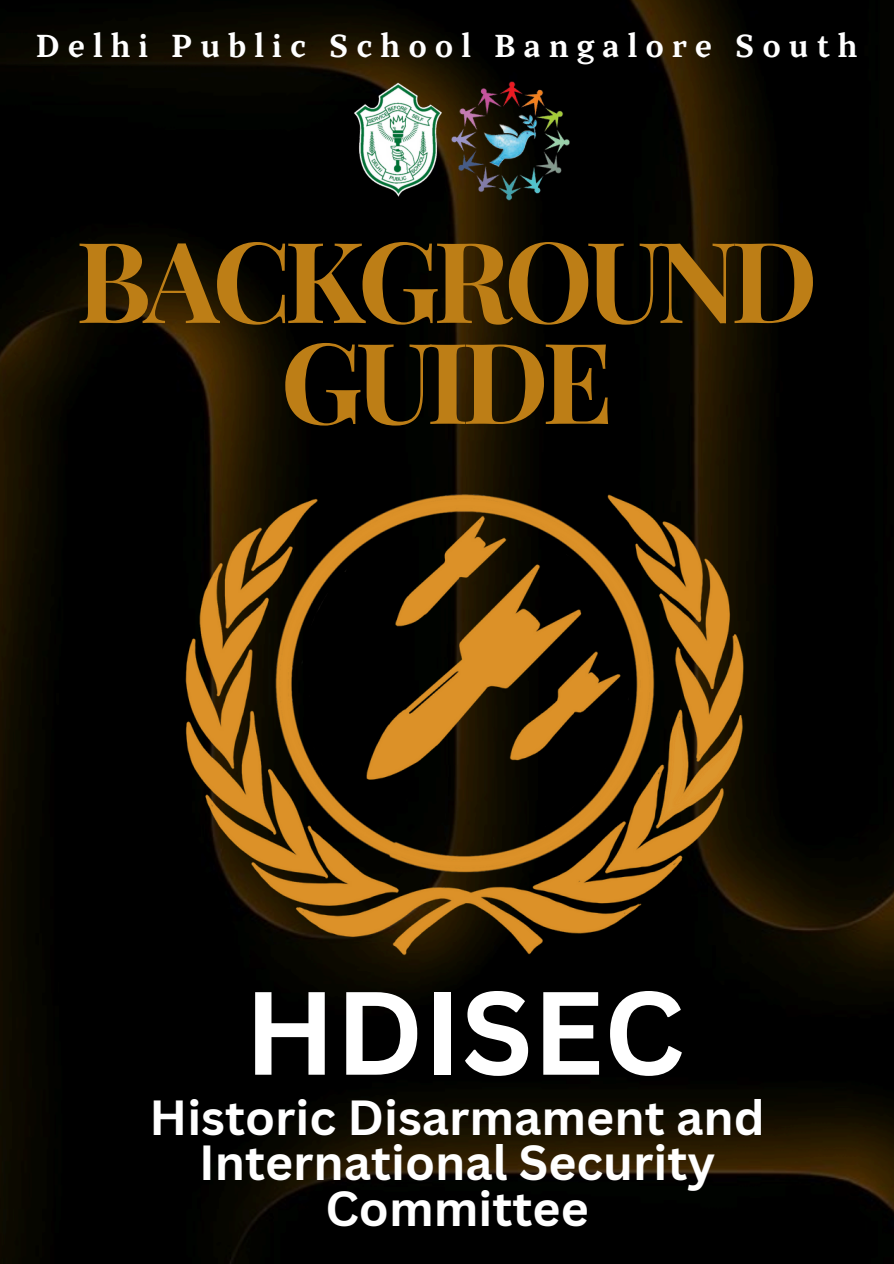
<style>
.page{position:relative;width:894px;height:1264px;background:#fff}
.page>*{position:absolute;margin:0;border:0;box-sizing:border-box;transform-origin:0 0}
.t1{font:700 115.65px "Canva Sans";color:#fff}
.t2{font:700 112.2px/100.8px "Playfair Display";letter-spacing:-.06em;color:#bd7e16;text-align:center}
.t3{font:700 48px/45px "Canva Sans";color:#fff;text-align:center}
.t4{font:700 31.5px "TT Bells";letter-spacing:.25em;color:#fff}
</style>
<div class="page">
<img style="left:0;top:0;width:893px;height:1263px">
<img style="left:311px;top:48px;width:181px;height:181px">
<img style="left:446px;top:78px;width:126px;height:131px">
<img style="left:115px;top:413px;width:720px;height:720px">
<h2 class="t4" style="left:36px;top:27px;width:822px">Delhi Public School Bangalore South</h2>
<h1 class="t2" style="left:76px;top:226px;width:743px">BACKGROUND<br>GUIDE</h1>
<h1 class="t1" style="left:244px;top:951px;width:441px">HDISEC</h1>
<p class="t3" style="left:149px;top:1094px;width:616px">Historic Disarmament and<br>International Security<br>Committee</p>
</div>
